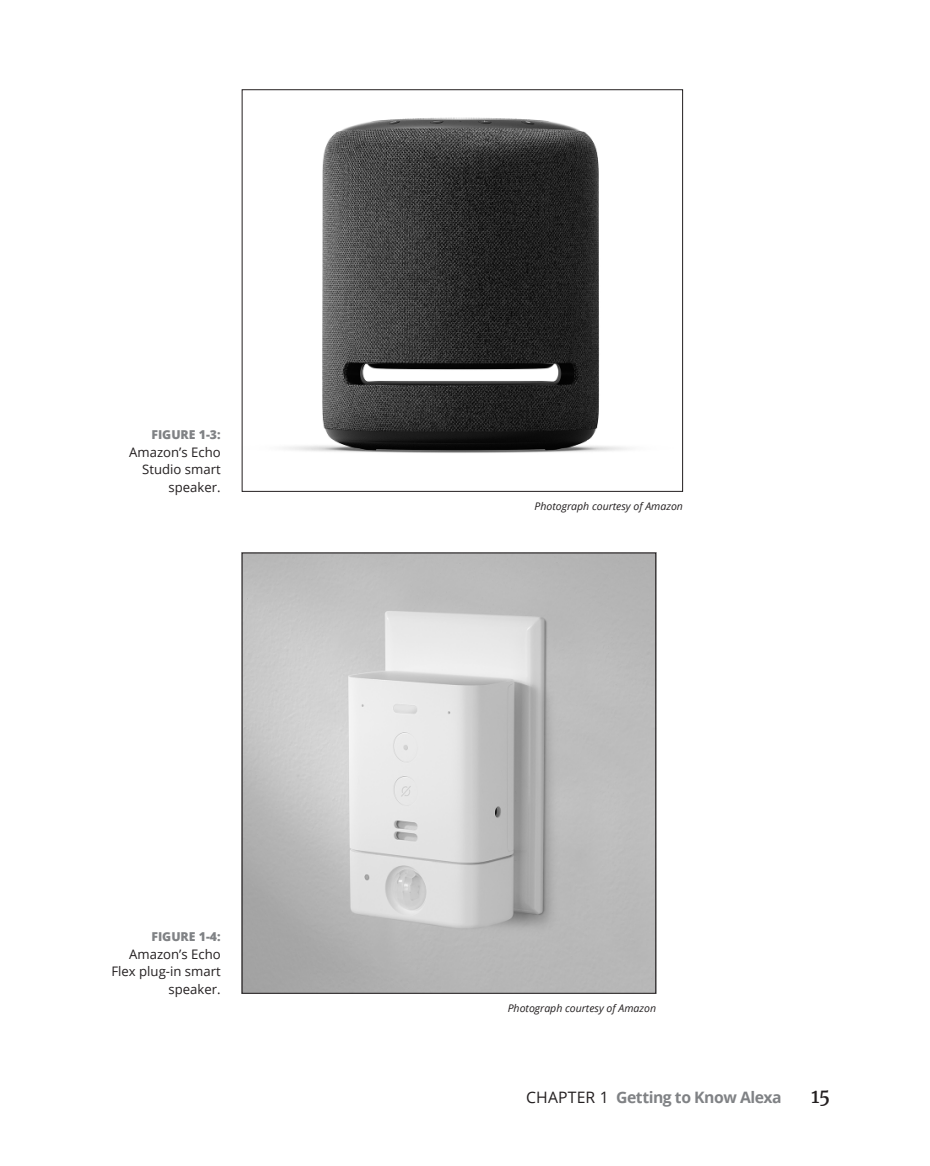
<style>
.page{position:relative;width:930px;height:1166px;background:#fff}
.page>*{position:absolute;margin:0;border:0;box-sizing:border-box;transform-origin:0 0}
.t1{font:19.25px "Merriweather";color:#231f20}
.t2{font:700 15.75px "Open Sans";letter-spacing:-.03em;color:#808285}
.t3{font:13.12px/17.5px "Open Sans";color:#231f20;text-align:right}
.t4{font:800 12.25px "Open Sans";color:#808285}
.t5{font:italic 10.5px "Open Sans";color:#231f20}
.s1{font-weight:400;color:#231f20}
</style>
<div class="page">
<img style="left:284px;top:117px;width:346px;height:336px">
<img style="left:244px;top:554px;width:410px;height:437px">
<p class="t4" style="left:151px;top:425px;width:71px">FIGURE 1-3:</p>
<p class="t3" style="left:129px;top:443px;width:93px">Amazon’s Echo<br>Studio smart speaker.</p>
<p class="t4" style="left:151px;top:927px;width:71px">FIGURE 1-4:</p>
<p class="t3" style="left:111px;top:944px;width:111px">Amazon’s Echo<br>Flex plug-in smart speaker.</p>
<p class="t5" style="left:534px;top:499px;width:150px">Photograph courtesy of Amazon</p>
<p class="t5" style="left:507px;top:1001px;width:150px">Photograph courtesy of Amazon</p>
<p class="t2" style="left:526px;top:1086px;width:257px"><span class="s1">CHAPTER 1</span> Getting to Know Alexa</p>
<h1 class="t1" style="left:810px;top:1083px;width:21px">15</h1>
</div>
